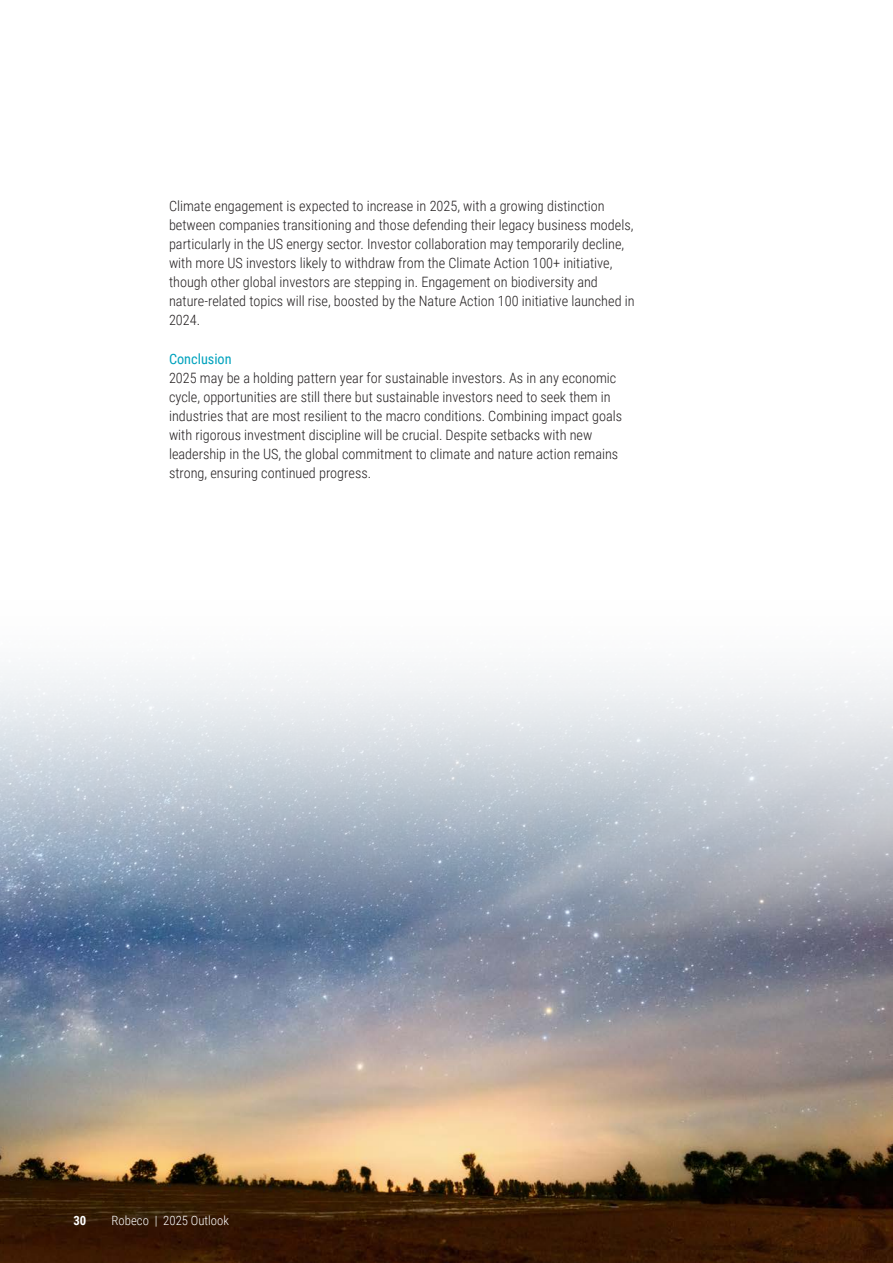
<style>
.page{position:relative;width:893px;height:1263px;background:#fff}
.page>*{position:absolute;margin:0;border:0;box-sizing:border-box;transform-origin:0 0}
.Leestekst{font:300 14.25px/19.2px "Roboto Condensed";color:#231f20}
.Paragraafkop{font:14.25px "Roboto Condensed";color:#00a2bd}
.Paginacijfer{font:300 12.75px "Roboto Condensed";color:#fff}
.Paginacijfer-2{font:700 12.75px "Roboto Condensed";color:#fff}
</style>
<div class="page">
<img style="left:0;top:670px;width:893px;height:593px">
<p class="Leestekst" style="left:169px;top:195px;width:467px">Climate engagement is expected to increase in 2025, with a growing distinction between companies transitioning and those defending their legacy business models, particularly in the US energy sector. Investor collaboration may temporarily decline, with more US investors likely to withdraw from the Climate Action 100+ initiative, though other global investors are stepping in. Engagement on biodiversity and nature-related topics will rise, boosted by the Nature Action 100 initiative launched in 2024.</p>
<p class="Paragraafkop" style="left:169px;top:349px;width:64px">Conclusion</p>
<p class="Leestekst" style="left:169px;top:368px;width:455px">2025 may be a holding pattern year for sustainable investors. As in any economic cycle, opportunities are still there but sustainable investors need to seek them in industries that are most resilient to the macro conditions. Combining impact goals with rigorous investment discipline will be crucial. Despite setbacks with new leadership in the US, the global commitment to climate and nature action remains strong, ensuring continued progress.</p>
<p class="Paginacijfer-2" style="left:73px;top:1212px;width:14px">30</p>
<p class="Paginacijfer" style="left:112px;top:1211px;width:119px">Robeco | 2025 Outlook</p>
</div>
